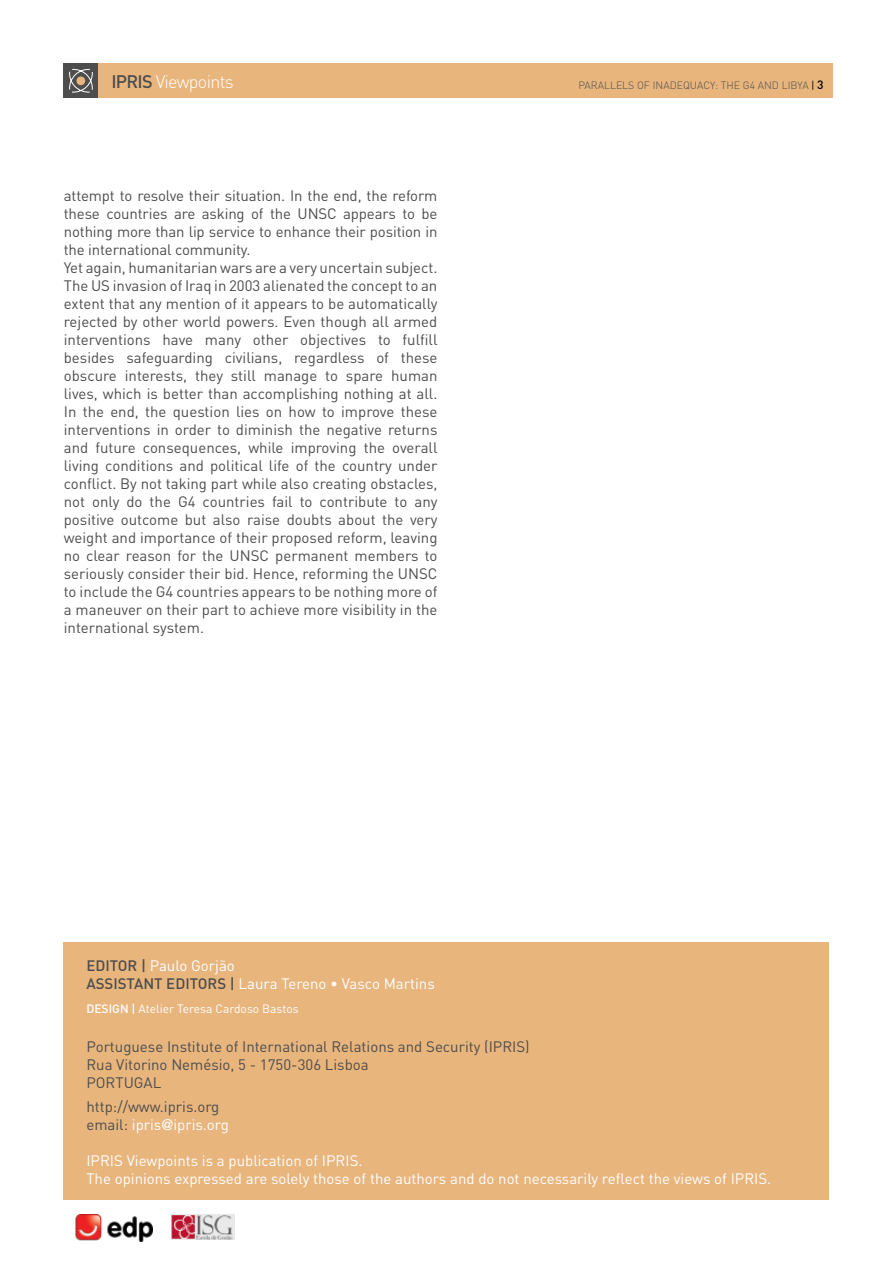
<style>
.page{position:relative;width:893px;height:1263px;background:#fff}
.page>*{position:absolute;margin:0;border:0;box-sizing:border-box;transform-origin:0 0}
.t1{font:300 18px "DIN";letter-spacing:-.04em;color:#fff}
.t2{font:15px/18px "DIN";color:#4d4d4d}
.t3{font:15px/18px "DIN";color:#fff}
.t4{font:500 15px/18px "DIN";color:#4d4d4d}
.t5{font:12px "DIN";color:#fff}
.t6{font:300 10.5px "DIN";color:#4d4d4d}
.s1{font-weight:500;color:#4d4d4d}
.s2{font-weight:400;color:#000}
.s3{font-weight:500;font-size:12px;color:#000}
.s4{font-weight:400;color:#fff}
.s5{font-weight:500}
.s6{color:#fff}
.s7{font-family:"Helvetica Neue";font-weight:500;color:#fff}
</style>
<div class="page">
<div style="left:97px;top:64px;width:735px;height:34px;background:#e8b57d"></div>
<div style="left:64px;top:64px;width:34px;height:34px;background:#4d4d4d"></div>
<svg style="left:69px;top:69px;width:24px;height:23px"></svg>
<img style="left:76px;top:1214px;width:77px;height:27px">
<div style="left:64px;top:942px;width:765px;height:257px;background:#e8b57d"></div>
<img style="left:172px;top:1214px;width:63px;height:25px">
<p class="t1" style="left:111px;top:71px;width:124px"><span class="s1">IPRIS</span> VIEWPOINTS</p>
<p class="t6" style="left:578px;top:78px;width:247px">PARALLELS OF INADEQUACY: THE G4 AND LIBYA <span class="s2">|</span> <span class="s3">3</span></p>
<p class="t2" style="left:64px;top:187px;width:375px">attempt to resolve their situation. In the end, the reform these countries are asking of the UNSC appears to be nothing more than lip service to enhance their position in the international community.<br>Yet again, humanitarian wars are a very uncertain subject.<br>The US invasion of Iraq in 2003 alienated the concept to an extent that any mention of it appears to be automatically rejected by other world powers. Even though all armed interventions have many other objectives to fulfill besides safeguarding civilians, regardless of these obscure interests, they still manage to spare human lives, which is better than accomplishing nothing at all.<br>In the end, the question lies on how to improve these interventions in order to diminish the negative returns and future consequences, while improving the overall living conditions and political life of the country under conflict. By not taking part while also creating obstacles, not only do the G4 countries fail to contribute to any positive outcome but also raise doubts about the very weight and importance of their proposed reform, leaving no clear reason for the UNSC permanent members to seriously consider their bid. Hence, reforming the UNSC to include the G4 countries appears to be nothing more of a maneuver on their part to achieve more visibility in the international system.</p>
<p class="t4" style="left:86px;top:956px;width:150px">EDITOR | <span class="s4">Paulo Gorjão<br></span>ASSIS</p>
<p class="t3" style="left:127px;top:974px;width:310px"><span class="s1">TANT EDITORS |</span> Laura Tereno • Vasco Martins</p>
<p class="t5" style="left:86px;top:1001px;width:214px"><span class="s5">DESIGN |</span> Atelier Teresa Cardoso Bastos</p>
<p class="t2" style="left:86px;top:1037px;width:445px">Portuguese Institute of International Relations and Security (IPRIS)<br>Rua Vitorino Nemésio, 5 - 1750-306 Lisboa<br>PORTUGAL</p>
<p class="t2" style="left:86px;top:1097px;width:144px">http://www.ipris.org email: <span class="s6">ipris</span><span class="s7">@</span><span class="s6">ipris.org</span></p>
<p class="t3" style="left:86px;top:1151px;width:686px">IPRIS Viewpoints is a publication of IPRIS.<br>The opinions expressed are solely those of the authors and do not necessarily reflect the views of IPRIS.</p>
</div>
